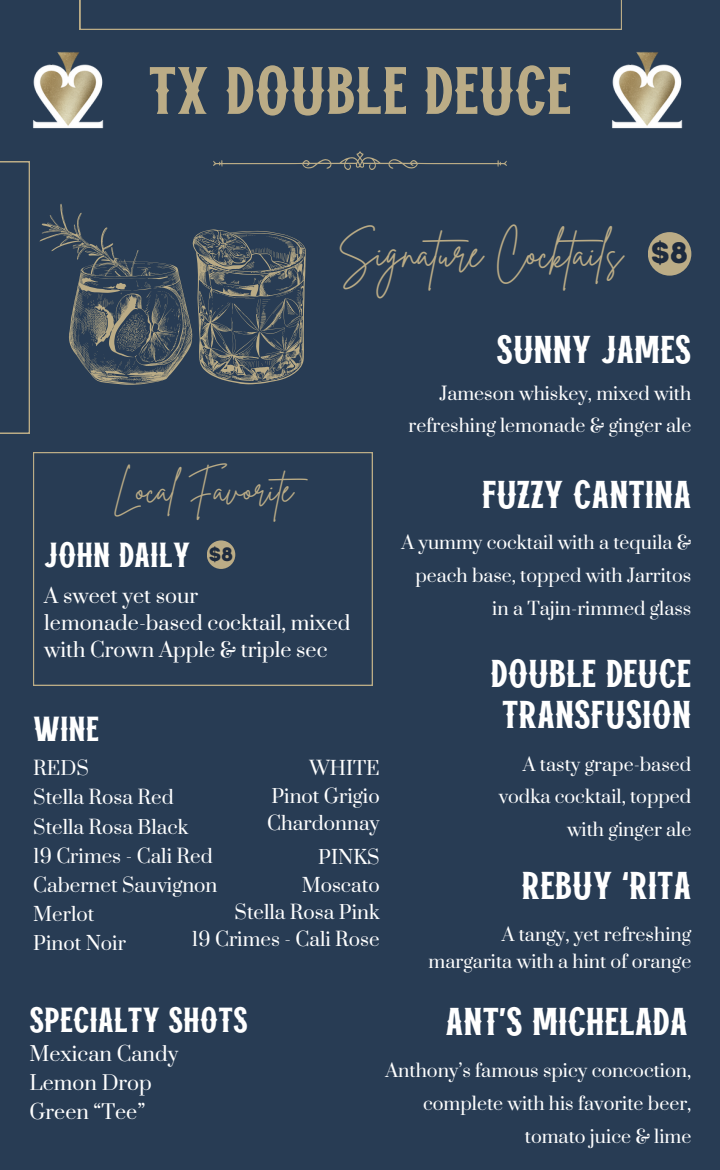
<style>
.page{position:relative;width:720px;height:1170px;background:#283c54}
.page>*{position:absolute;margin:0;border:0;box-sizing:border-box;transform-origin:0 0}
.t1{font:62.5px "Vanzers";color:#bbac86}
.t2{font:41.25px "Brittany Signature";color:#bbac86}
.t3{font:36.25px/41.2px "Vanzers";color:#fff;text-align:center}
.t4{font:35px "Brittany Signature";color:#bbac86}
.t5{font:32.5px "Vanzers";color:#fff}
.t6{font:29.5px "Intro Rust Base";color:#1e2b3e}
.t7{font:19.75px/27.2px "Prata";color:#fff}
.t8{font:19.38px "Intro Rust Base";color:#1e2b3e}
.t9{font:18.75px/27.2px "Prata";color:#fff}
.t10{font:17.88px/32.8px "Prata";color:#fff;text-align:right}
.t11{font:17.75px/32.8px "Prata";color:#fff;text-align:right}
</style>
<div class="page">
<svg style="left:213px;top:151px;width:294px;height:19px"></svg>
<svg style="left:80px;top:0;width:542px;height:30px"></svg>
<svg style="left:0;top:162px;width:30px;height:271px"></svg>
<svg style="left:39px;top:204px;width:267px;height:181px"></svg>
<svg style="left:33px;top:452px;width:340px;height:234px"></svg>
<img style="left:33px;top:52px;width:71px;height:77px">
<img style="left:612px;top:52px;width:71px;height:77px">
<div style="left:207px;top:540px;width:28px;height:29px;background:#bbac86;border-radius:50%"></div>
<div style="left:648px;top:232px;width:43px;height:44px;background:#bbac86;border-radius:50%"></div>
<p class="t1" style="left:148px;top:67px;width:425px">TX DOUBLE DEUCE</p>
<h3 class="t2" style="left:338px;top:225px;width:286px">Signature Cocktails</h3>
<p class="t6" style="left:651px;top:235px;width:39px">$8</p>
<p class="t3" style="left:497px;top:333px;width:196px">SUNNY JAMES</p>
<p class="t4" style="left:113px;top:466px;width:206px">Local Favorite</p>
<h2 class="t11" style="left:439px;top:378px;width:253px">Jameson whiskey, mixed with</h2>
<h4 class="t11" style="left:409px;top:411px;width:284px">refreshing lemonade &amp; ginger ale</h4>
<p class="t3" style="left:482px;top:478px;width:211px">FUZZY CANTINA</p>
<p class="t11" style="left:402px;top:527px;width:291px">A yummy cocktail with a tequila &amp; peach base, topped with Jarritos</p>
<h1 class="t11" style="left:492px;top:593px;width:201px">in a Tajin-rimmed glass</h1>
<p class="t5" style="left:44px;top:543px;width:148px">JOHN DAILY</p>
<h4 class="t8" style="left:209px;top:542px;width:26px">$8</h4>
<h3 class="t7" style="left:44px;top:583px;width:155px">A sweet yet sour</h3>
<p class="t7" style="left:44px;top:610px;width:308px">lemonade-based cocktail, mixed with Crown Apple &amp; triple sec</p>
<p class="t3" style="left:490px;top:657px;width:202px">DOUBLE DEUCE<br>TRANSFUSION</p>
<p class="t10" style="left:499px;top:748px;width:194px">A tasty grape-based vodka cocktail, topped with ginger ale</p>
<p class="t5" style="left:33px;top:717px;width:67px">WINE</p>
<p class="t9" style="left:33px;top:756px;width:57px">REDS</p>
<p class="t9" style="left:33px;top:785px;width:142px">Stella Rosa Red</p>
<p class="t9" style="left:33px;top:814px;width:157px">Stella Rosa Black</p>
<p class="t9" style="left:33px;top:843px;width:181px">19 Crimes - Cali Red</p>
<p class="t9" style="left:33px;top:872px;width:186px">Cabernet Sauvignon</p>
<p class="t9" style="left:33px;top:901px;width:62px">Merlot</p>
<p class="t9" style="left:33px;top:930px;width:94px">Pinot Noir</p>
<h4 class="t9" style="left:310px;top:756px;width:72px">WHITE</h4>
<h3 class="t9" style="left:267px;top:783px;width:114px">Pinot Grigio<br>Chardonnay</h3>
<h3 class="t9" style="left:318px;top:845px;width:63px">PINKS</h3>
<h4 class="t9" style="left:302px;top:872px;width:79px">Moscato</h4>
<p class="t9" style="left:235px;top:899px;width:147px">Stella Rosa Pink</p>
<p class="t9" style="left:192px;top:926px;width:189px">19 Crimes - Cali Rose</p>
<p class="t3" style="left:522px;top:869px;width:171px">REBUY ‘RITA</p>
<p class="t10" style="left:502px;top:919px;width:191px">A tangy, yet refreshing</p>
<p class="t10" style="left:429px;top:946px;width:264px">margarita with a hint of orange</p>
<p class="t3" style="left:446px;top:1005px;width:244px">ANT’S MICHELADA</p>
<p class="t10" style="left:385px;top:1055px;width:308px">Anthony’s famous spicy concoction,</p>
<p class="t10" style="left:423px;top:1088px;width:270px">complete with his favorite beer,</p>
<p class="t10" style="left:525px;top:1121px;width:168px">tomato juice &amp; lime</p>
<h3 class="t5" style="left:30px;top:1007px;width:220px">SPECIALTY SHOTS</h3>
<p class="t7" style="left:30px;top:1041px;width:150px">Mexican Candy</p>
<p class="t7" style="left:30px;top:1070px;width:124px">Lemon Drop</p>
<h3 class="t7" style="left:30px;top:1099px;width:117px">Green “Tee”</h3>
</div>
